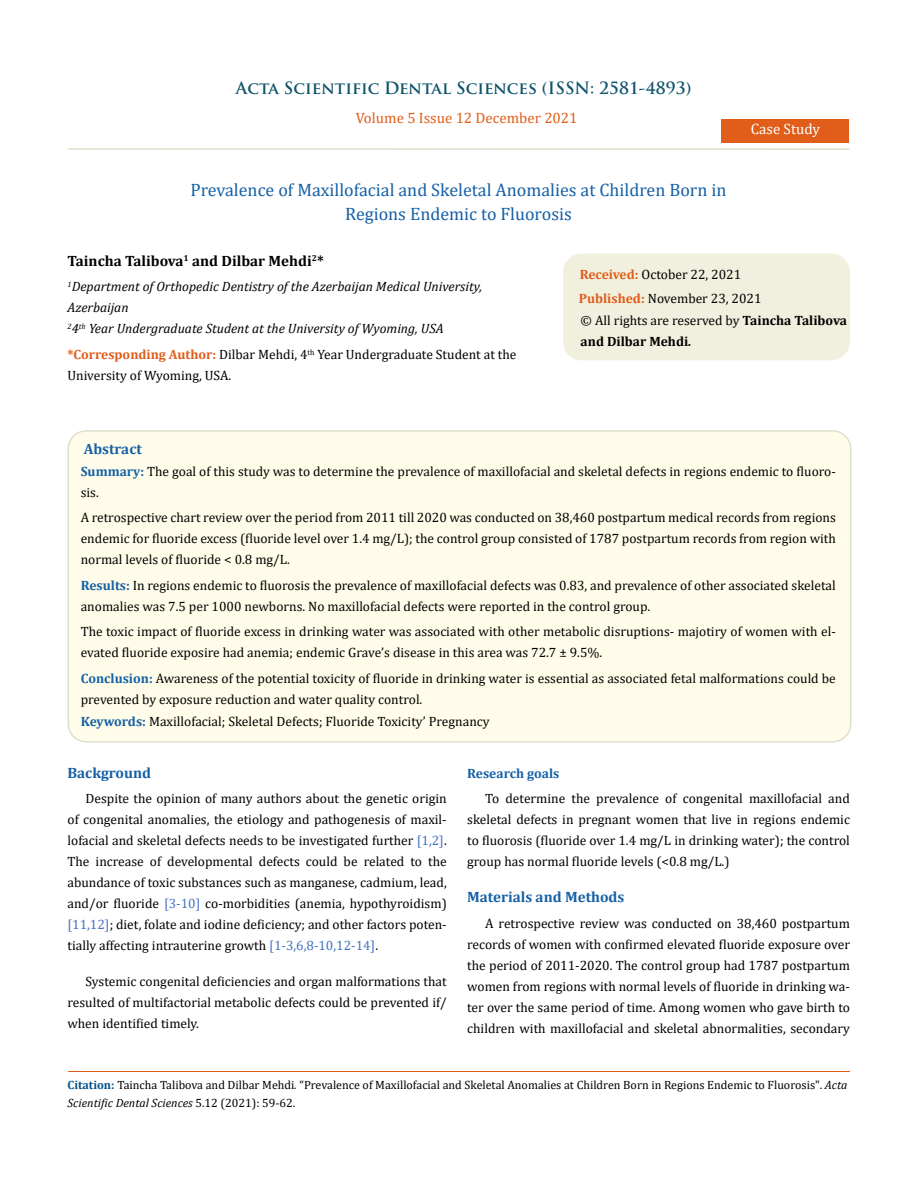
<style>
.page{position:relative;width:917px;height:1188px;background:#fff}
.page>*{position:absolute;margin:0;border:0;box-sizing:border-box;transform-origin:0 0}
.t1{font:18px/24px "Cambria";color:#1560a6;text-align:center}
.t2{font:700 16.5px "Trajan Pro";color:#0e546a}
.t3{font:700 15px "Cambria";color:#1560a6}
.t4{font:700 15px "Cambria";color:#000}
.t5{font:15px "Cambria";color:#e05d1a}
.t6{font:15px "Cambria";color:#fff}
.t7{font:13.5px/21px "Cambria";color:#000}
.t8{font:italic 13.5px/21px "Cambria";color:#000}
.t9{font:700 13.5px/21px "Cambria";color:#000}
.t10{font:700 13.5px "Cambria";color:#1560a6}
.t11{font:12px/18px "Cambria";color:#000}
.s1{font-weight:700;color:#e05d1a}
.s2{font-weight:400}
.s3{font-style:italic}
.s4{font-weight:700;color:#1560a6}
.s5{color:#4472c4}
.s6{font-weight:700;color:#035089}
</style>
<div class="page">
<div style="left:721px;top:119px;width:128px;height:23px;background:#e05d1a"></div>
<div style="left:563px;top:254px;width:286px;height:106px;background:#f1f0de;border-radius:18px"></div>
<div style="left:563px;top:253px;width:286px;height:107px;border:2px solid #f1f0de;border-radius:18px"></div>
<div style="left:68px;top:431px;width:782px;height:311px;background:#fffde9;border-radius:18px"></div>
<div style="left:67px;top:430px;width:784px;height:312px;border:2px solid #e0dfcd;border-radius:18px"></div>
<hr style="left:68px;top:1072px;width:781px;height:1px;background:#e05d1a">
<hr style="left:67px;top:148px;width:782px;height:2px;background:#e0dfcd">
<p class="t2" style="left:236px;top:77px;width:457px">Acta Scientific Dental Sciences (ISSN: 2581-4893)</p>
<p class="t5" style="left:356px;top:109px;width:223px">Volume 5 Issue 12 December 2021</p>
<h1 class="t1" style="left:190px;top:178px;width:537px">Prevalence of Maxillofacial and Skeletal Anomalies at Children Born in<br>Regions Endemic to Fluorosis</h1>
<p class="t6" style="left:750px;top:120px;width:71px">Case Study</p>
<p class="t4" style="left:67px;top:250px;width:258px">Taincha Talibova<sup>1</sup> and Dilbar Mehdi<sup>2</sup>*</p>
<p class="t8" style="left:67px;top:276px;width:416px"><sup>1</sup>Department of Orthopedic Dentistry of the Azerbaijan Medical University,<br>Azerbaijan<br><sup>2</sup>4<sup>th</sup> Year Undergraduate Student at the University of Wyoming, USA</p>
<p class="t7" style="left:67px;top:344px;width:450px"><span class="s1">*Corresponding Author:</span> Dilbar Mehdi, 4<sup>th</sup> Year Undergraduate Student at the<br>University of Wyoming, USA.</p>
<p class="t7" style="left:578px;top:262px;width:184px;line-height:24.5px"><span class="s1">Received:</span> October 22, 2021<br><span class="s1">Published:</span> November 23, 2021</p>
<p class="t9" style="left:580px;top:309px;width:268px"><span class="s2">© All rights are reserved by</span> Taincha Talibova and Dilbar Mehdi<span class="s3">.</span></p>
<p class="t3" style="left:84px;top:439px;width:60px">Abstract</p>
<p class="t7" style="left:81px;top:461px;width:756px"><span class="s4">Summary:</span> The goal of this study was to determine the prevalence of maxillofacial and skeletal defects in regions endemic to fluoro&shy;sis.</p>
<p class="t7" style="left:81px;top:507px;width:756px;text-align:justify">A retrospective chart review over the period from 2011 till 2020 was conducted on 38,460 postpartum medical records from regions endemic for fluoride excess (fluoride level over 1.4 mg/L); the control group consisted of 1787 postpartum records from region with normal levels of fluoride &lt; 0.8 mg/L.</p>
<p class="t7" style="left:81px;top:575px;width:756px"><span class="s4">Results:</span> In regions endemic to fluorosis the prevalence of maxillofacial defects was 0.83, and prevalence of other associated skeletal anomalies was 7.5 per 1000 newborns. No maxillofacial defects were reported in the control group.</p>
<p class="t7" style="left:81px;top:621px;width:756px">The toxic impact of fluoride excess in drinking water was associated with other metabolic disruptions- majotiry of women with el&shy;evated fluoride exposire had anemia; endemic Grave’s disease in this area was 72.7 ± 9.5%.</p>
<p class="t7" style="left:81px;top:668px;width:756px"><span class="s4">Conclusion:</span> Awareness of the potential toxicity of fluoride in drinking water is essential as associated fetal malformations could be prevented by exposure reduction and water quality control.</p>
<p class="t7" style="left:81px;top:711px;width:410px"><span class="s4">Keywords:</span> Maxillofacial; Skeletal Defects; Fluoride Toxicity’ Pregnancy</p>
<p class="t3" style="left:67px;top:762px;width:85px">Background</p>
<p class="t7" style="left:67px;top:788px;width:381px;text-align:justify;text-indent:18px">Despite the opinion of many authors about the genetic origin of congenital anomalies, the etiology and pathogenesis of maxil&shy;lofacial and skeletal defects needs to be investigated further <span class="s5">[1,2]</span>.<br>The increase of developmental defects could be related to the abundance of toxic substances such as manganese, cadmium, lead, and/or fluoride <span class="s5">[3-10]</span> co-morbidities (anemia, hypothyroidism) <span class="s5">[11,12]</span>; diet, folate and iodine deficiency; and other factors poten&shy;tially affecting intrauterine growth <span class="s5">[1-3,6,8-10,12-14]</span>.</p>
<p class="t7" style="left:67px;top:971px;width:381px;text-align:justify;text-indent:18px">Systemic congenital deficiencies and organ malformations that resulted of multifactorial metabolic defects could be prevented if/ when identified timely.</p>
<p class="t10" style="left:467px;top:764px;width:94px">Research goals</p>
<p class="t7" style="left:467px;top:788px;width:384px;text-align:justify;text-indent:18px">To determine the prevalence of congenital maxillofacial and skeletal defects in pregnant women that live in regions endemic to fluorosis (fluoride over 1.4 mg/L in drinking water); the control group has normal fluoride levels (&lt;0.8 mg/L.)</p>
<p class="t3" style="left:467px;top:887px;width:159px">Materials and Methods</p>
<p class="t7" style="left:467px;top:913px;width:384px;text-align:justify;text-indent:18px">A retrospective review was conducted on 38,460 postpartum records of women with confirmed elevated fluoride exposure over the period of 2011-2020. The control group had 1787 postpartum women from regions with normal levels of fluoride in drinking wa&shy;ter over the same period of time. Among women who gave birth to children with maxillofacial and skeletal abnormalities, secondary</p>
<p class="t11" style="left:68px;top:1076px;width:781px"><span class="s6">Citation:</span> Taincha Talibova and Dilbar Mehdi<span class="s3">.</span> “Prevalence of Maxillofacial and Skeletal Anomalies at Children Born in Regions Endemic to Fluorosis". <span class="s3">Acta<br>Scientific Dental Sciences</span> 5.12 (2021): 59-62.</p>
</div>
